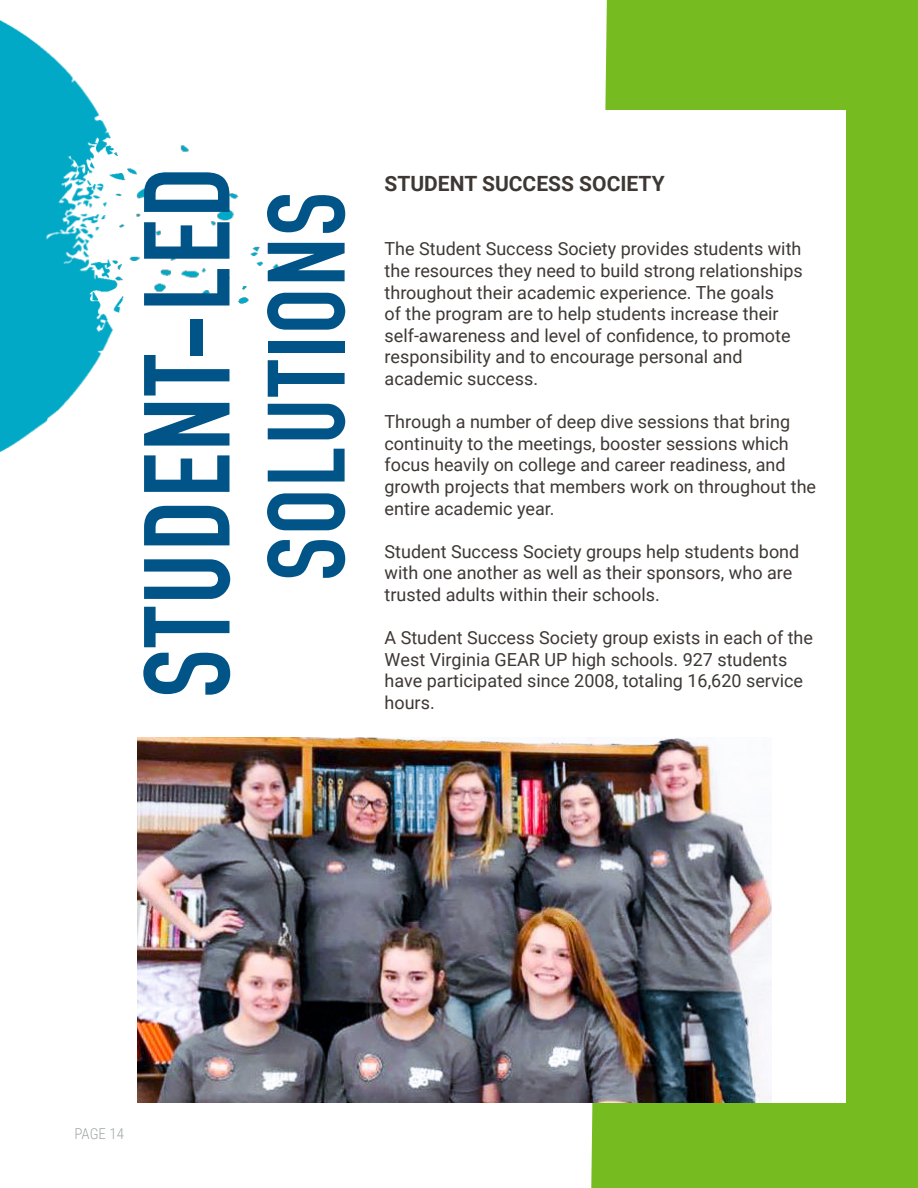
<style>
.page{position:relative;width:918px;height:1188px;background:#fff}
.page>*{position:absolute;margin:0;border:0;box-sizing:border-box;transform-origin:0 0}
.t1{font:700 120px "DIN Condensed";letter-spacing:.02em;color:#005487}
.t2{font:700 108px "DIN Condensed";letter-spacing:.02em;color:#005487}
.Body_Main_BLK{font:700 21px "Roboto";color:#3e3835}
.Body_Main_BLK-2{font:18px/21.6px "Roboto";color:#3e3835}
.t3{font:300 15px "Roboto Condensed";color:#a0a9a7}
</style>
<div class="page">
<div style="left:591px;top:0;width:327px;height:1188px;background:#76bc21"></div>
<div style="left:362px;top:110px;width:484px;height:993px;background:#fff"></div>
<img style="left:0;top:20px;width:279px;height:433px">
<img style="left:138px;top:738px;width:633px;height:365px">
<h1 class="t1" style="left:107px;top:698px;width:533px;rotate:-90deg">STUDENT-LED</h1>
<h2 class="t2" style="left:234px;top:581px;width:390px;rotate:-90deg">SOLUTIONS</h2>
<p class="Body_Main_BLK" style="left:385px;top:168px;width:282px">STUDENT SUCCESS SOCIETY</p>
<p class="Body_Main_BLK-2" style="left:385px;top:237px;width:420px">The Student Success Society provides students with the resources they need to build strong relationships throughout their academic experience. The goals<br>of the program are to help students increase their self-awareness and level of confidence, to promote responsibility and to encourage personal and academic success.</p>
<p class="Body_Main_BLK-2" style="left:385px;top:410px;width:433px">Through a number of deep dive sessions that bring continuity to the meetings, booster sessions which focus heavily on college and career readiness, and growth projects that members work on throughout the entire academic year.</p>
<p class="Body_Main_BLK-2" style="left:385px;top:540px;width:416px">Student Success Society groups help students bond with one another as well as their sponsors, who are trusted adults within their schools.</p>
<p class="Body_Main_BLK-2" style="left:385px;top:626px;width:430px">A Student Success Society group exists in each of the West Virginia GEAR UP high schools. 927 students have participated since 2008, totaling 16,620 service hours.</p>
<p class="t3" style="left:74px;top:1123px;width:51px">PAGE 14</p>
</div>
